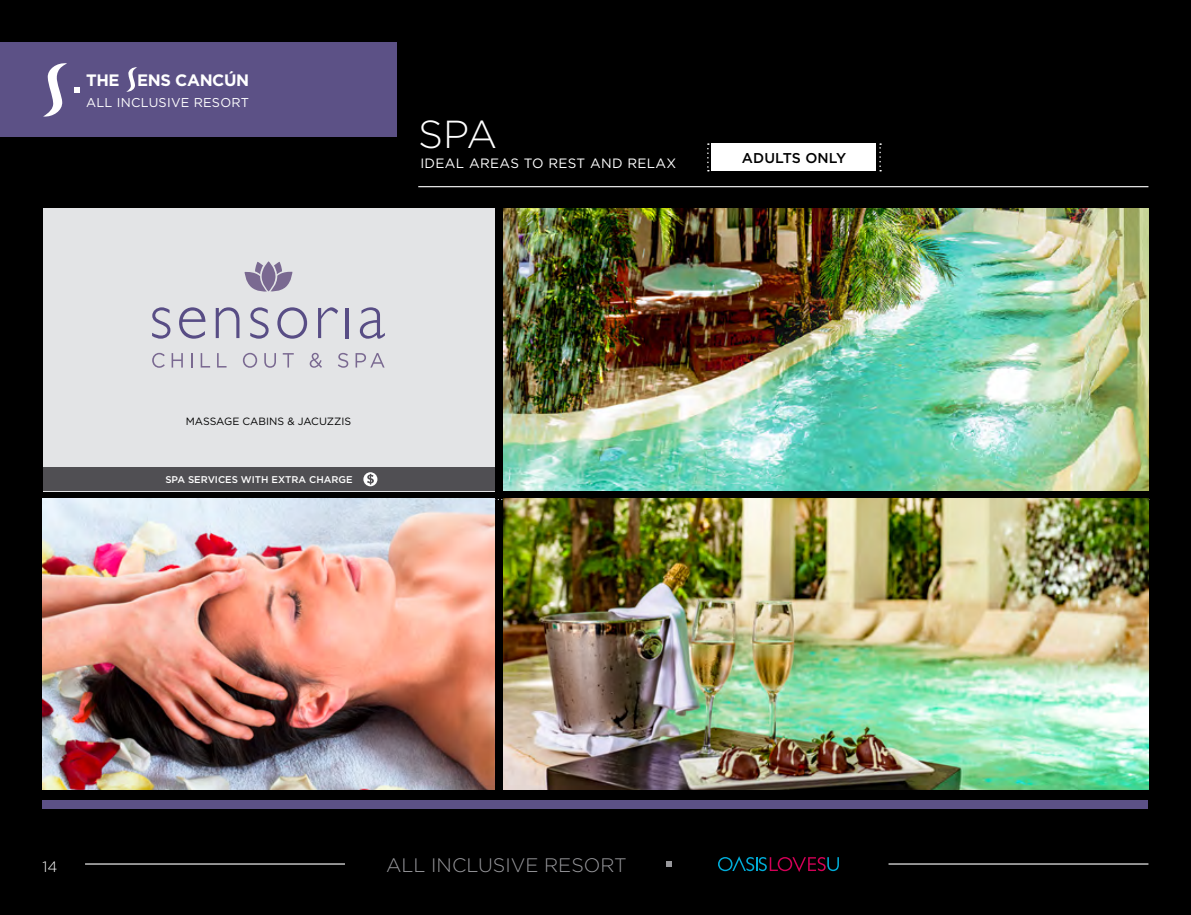
<style>
.page{position:relative;width:1191px;height:915px;background:#fff}
.page>*{position:absolute;margin:0;border:0;box-sizing:border-box;transform-origin:0 0}
.t1{font:300 39px "Gotham";color:#fff}
.t2{font:300 19.5px "Gotham";color:#98989c}
.t3{font:700 16.5px "Gotham";letter-spacing:-.025em;color:#fff}
.t4{font:300 15px "Gotham";color:#fff}
.t5{font:500 14.1px "Gotham";letter-spacing:.01em;color:#000}
.t6{font:13.5px "Gotham";letter-spacing:.025em;color:#fff}
.t7{font:12.75px "Gotham";letter-spacing:.02em;color:#fff}
.t8{font:10.5px "Gotham";color:#000}
.t9{font:500 9.75px "Gotham";color:#fff}
</style>
<div class="page">
<div style="left:0;top:0;width:1191px;height:914px;background:#000"></div>
<div style="left:43px;top:799px;width:1105px;height:9px;background:#5c5186"></div>
<hr style="left:85px;top:863px;width:260px;height:1px;background:#fff">
<hr style="left:888px;top:863px;width:260px;height:1px;background:#fff">
<hr style="left:418px;top:186px;width:730px;height:1px;background:#fff">
<svg style="left:666px;top:861px;width:6px;height:5px"></svg>
<svg style="left:718px;top:856px;width:121px;height:15px"></svg>
<div style="left:0;top:43px;width:397px;height:94px;background:#5c5186"></div>
<svg style="left:74px;top:87px;width:5px;height:6px"></svg>
<svg style="left:43px;top:63px;width:24px;height:54px"></svg>
<svg style="left:126px;top:67px;width:11px;height:25px"></svg>
<div style="left:711px;top:143px;width:165px;height:28px;background:#fff"></div>
<svg style="left:707px;top:143px;width:2px;height:28px"></svg>
<svg style="left:879px;top:143px;width:2px;height:28px"></svg>
<div style="left:43px;top:208px;width:451px;height:283px;background:#e3e4e6"></div>
<div style="left:43px;top:467px;width:451px;height:24px;background:#504f53"></div>
<div style="left:363px;top:472px;width:14px;height:14px;background:#fff;border-radius:50%"></div>
<svg style="left:367px;top:473px;width:7px;height:11px"></svg>
<img style="left:503px;top:208px;width:645px;height:283px">
<img style="left:43px;top:499px;width:451px;height:290px">
<img style="left:503px;top:499px;width:645px;height:290px">
<svg style="left:152px;top:307px;width:18px;height:31px"></svg>
<svg style="left:179px;top:307px;width:26px;height:31px"></svg>
<svg style="left:216px;top:307px;width:23px;height:31px"></svg>
<svg style="left:250px;top:307px;width:19px;height:31px"></svg>
<svg style="left:277px;top:307px;width:30px;height:31px"></svg>
<svg style="left:318px;top:307px;width:20px;height:31px"></svg>
<hr style="left:346px;top:308px;width:3px;height:30px;background:#584d85">
<svg style="left:360px;top:307px;width:25px;height:31px"></svg>
<svg style="left:152px;top:353px;width:13px;height:14px"></svg>
<svg style="left:172px;top:353px;width:11px;height:14px"></svg>
<svg style="left:191px;top:353px;width:1px;height:14px"></svg>
<svg style="left:201px;top:353px;width:9px;height:14px"></svg>
<svg style="left:217px;top:353px;width:9px;height:14px"></svg>
<svg style="left:243px;top:353px;width:14px;height:14px"></svg>
<svg style="left:264px;top:353px;width:12px;height:14px"></svg>
<svg style="left:283px;top:353px;width:11px;height:14px"></svg>
<svg style="left:310px;top:353px;width:12px;height:15px"></svg>
<svg style="left:338px;top:353px;width:10px;height:14px"></svg>
<svg style="left:355px;top:353px;width:29px;height:14px"></svg>
<svg style="left:245px;top:261px;width:47px;height:31px"></svg>
<h3 class="t3" style="left:86px;top:69px;width:165px">THE ENS CANCÚN</h3>
<h3 class="t7" style="left:86px;top:94px;width:164px">ALL INCLUSIVE RESORT</h3>
<h1 class="t1" style="left:418px;top:109px;width:81px">SPA</h1>
<h3 class="t6" style="left:420px;top:155px;width:257px">IDEAL AREAS TO REST AND RELAX</h3>
<h3 class="t5" style="left:741px;top:148px;width:106px">ADULTS ONLY</h3>
<p class="t8" style="left:186px;top:415px;width:167px">MASSAGE CABINS &amp; JACUZZIS</p>
<p class="t9" style="left:165px;top:473px;width:189px">SPA SERVICES WITH EXTRA CHARGE</p>
<h3 class="t4" style="left:43px;top:856px;width:16px">14</h3>
<h2 class="t2" style="left:386px;top:852px;width:242px">ALL INCLUSIVE RESORT</h2>
</div>
